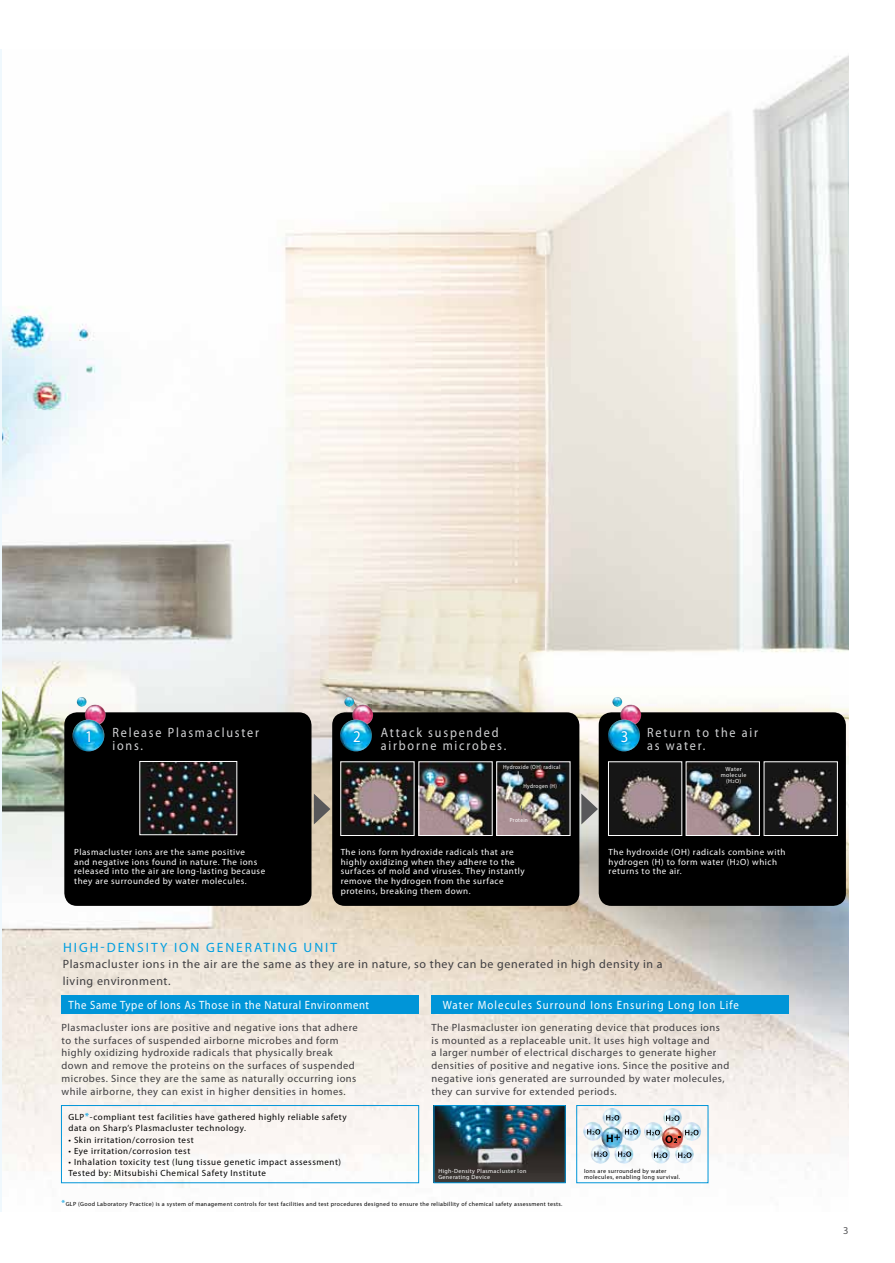
<style>
.page{position:relative;width:895px;height:1263px;background:#fff}
.page>*{position:absolute;margin:0;border:0;box-sizing:border-box;transform-origin:0 0}
.t1{font:16.5px "Myriad Pro";color:#fff;scale:.9 1}
.t2{font:13.5px/13.5px "Myriad Pro";letter-spacing:.15em;color:#d1d2d4;scale:.9 1}
.t3{font:13.5px "Myriad Pro";letter-spacing:.15em;color:#009ee0}
.t4{font:12px/16.5px "Myriad Pro";letter-spacing:.05em;color:#3e3d40}
.t5{font:12px "Myriad Pro";letter-spacing:.06em;color:#fff;scale:.9 1}
.t6{font:12px "Myriad Pro";letter-spacing:.1em;color:#fff;scale:.9 1}
.t7{font:10.5px/12.8px "Myriad Pro";letter-spacing:.05em;color:#3e3d40}
.t8{font:10.5px "Myriad Pro";color:#58585a}
.t9{font:9px/9.8px "Myriad Pro";letter-spacing:.06em;color:#fff}
.t10{font:9px/11.2px "Myriad Pro";letter-spacing:.06em;color:#000}
.t11{font:6px/6px "Myriad Pro";letter-spacing:.06em;color:#000}
.t12{font:6px/6px "Myriad Pro";letter-spacing:.06em;color:#fff}
.t13{font:6px "Myriad Pro";letter-spacing:.06em;color:#fff;scale:.9 1}
.s1{font-size:4.5px}
.s2{font-size:6.75px}
.s3{font-size:10.5px;color:#009ee0}
.s4{font-size:9px;color:#009ee0}
</style>
<div class="page">
<img style="left:2px;top:56px;width:846px;height:1132px">
<div style="left:64px;top:712px;width:247px;height:194px;background:#000;border-radius:13px"></div>
<div style="left:332px;top:712px;width:247px;height:194px;background:#000;border-radius:13px"></div>
<div style="left:599px;top:712px;width:247px;height:194px;background:#000;border-radius:13px"></div>
<svg style="left:314px;top:794px;width:16px;height:30px"></svg>
<svg style="left:581px;top:794px;width:17px;height:30px"></svg>
<div style="left:61px;top:996px;width:358px;height:18px;background:#0095d8"></div>
<div style="left:431px;top:996px;width:358px;height:18px;background:#0095d8"></div>
<div style="left:61px;top:1105px;width:358px;height:78px;border:1px solid #0095d8"></div>
<img style="left:583px;top:1108px;width:56px;height:55px">
<img style="left:644px;top:1108px;width:57px;height:56px">
<svg style="left:666px;top:1115px;width:13px;height:6px"></svg>
<svg style="left:654px;top:1152px;width:13px;height:6px"></svg>
<svg style="left:678px;top:1152px;width:13px;height:6px"></svg>
<svg style="left:646px;top:1130px;width:52px;height:13px"></svg>
<svg style="left:606px;top:1115px;width:13px;height:5px"></svg>
<svg style="left:587px;top:1129px;width:13px;height:5px"></svg>
<svg style="left:594px;top:1151px;width:13px;height:6px"></svg>
<svg style="left:618px;top:1151px;width:13px;height:6px"></svg>
<svg style="left:607px;top:1129px;width:31px;height:13px"></svg>
<img style="left:435px;top:1107px;width:129px;height:74px">
<div style="left:576px;top:1105px;width:132px;height:78px;border:1px solid #0095d8"></div>
<div style="left:433px;top:1105px;width:133px;height:78px;border:1px solid #0095d8"></div>
<img style="left:142px;top:763px;width:93px;height:70px">
<div style="left:140px;top:761px;width:97px;height:74px;border:1px solid #fff"></div>
<img style="left:421px;top:764px;width:69px;height:70px">
<img style="left:498px;top:764px;width:70px;height:70px">
<div style="left:496px;top:762px;width:74px;height:74px;border:1px solid #fff"></div>
<img style="left:343px;top:764px;width:69px;height:70px">
<img style="left:610px;top:764px;width:70px;height:70px">
<div style="left:608px;top:762px;width:74px;height:74px;border:1px solid #fff"></div>
<img style="left:688px;top:764px;width:69px;height:70px">
<div style="left:686px;top:762px;width:73px;height:74px;border:1px solid #fff"></div>
<img style="left:766px;top:764px;width:69px;height:70px">
<img style="left:620px;top:705px;width:21px;height:20px;border-radius:10px">
<svg style="left:612px;top:697px;width:10px;height:10px"></svg>
<img style="left:608px;top:719px;width:32px;height:32px;border-radius:16px">
<img style="left:352px;top:705px;width:21px;height:20px;border-radius:10px">
<svg style="left:344px;top:697px;width:10px;height:10px"></svg>
<img style="left:340px;top:719px;width:32px;height:32px;border-radius:16px">
<img style="left:85px;top:705px;width:21px;height:20px;border-radius:10px">
<svg style="left:77px;top:697px;width:10px;height:10px"></svg>
<img style="left:73px;top:719px;width:31px;height:32px;border-radius:16px">
<svg style="left:85px;top:730px;width:6px;height:14px"></svg>
<svg style="left:351px;top:730px;width:10px;height:14px"></svg>
<svg style="left:619px;top:730px;width:10px;height:14px"></svg>
<hr style="left:0;top:50px;width:2px;height:1161px;background:#eff8fd">
<p class="t2" style="left:112px;top:725px;width:164px">release plasmacluster ions.</p>
<p class="t2" style="left:381px;top:725px;width:141px">attack suspended airborne microbes.</p>
<p class="t2" style="left:647px;top:725px;width:125px">return to the air as water.</p>
<p class="t12" style="left:721px;top:766px;width:27px;text-align:center">Water molecule (H<span class="s1">2</span>o)</p>
<h1 class="t1" style="left:85px;top:727px;width:10px">1</h1>
<h1 class="t1" style="left:353px;top:727px;width:10px">2</h1>
<h1 class="t1" style="left:621px;top:727px;width:10px">3</h1>
<p class="t13" style="left:503px;top:763px;width:65px">Hydroxide (oH) radical</p>
<p class="t13" style="left:523px;top:782px;width:39px">Hydrogen (H)</p>
<p class="t13" style="left:510px;top:816px;width:22px">protein</p>
<p class="t9" style="left:74px;top:847px;width:192px">plasmacluster ions are the same positive<br>and negative ions found in nature. the ions released into the air are long-lasting because they are surrounded by water molecules.</p>
<p class="t9" style="left:341px;top:847px;width:186px">the ions form hydroxide radicals that are highly oxidizing when they adhere to the surfaces of mold and viruses. they instantly remove the hydrogen from the surface proteins, breaking them down.</p>
<p class="t9" style="left:609px;top:847px;width:178px">the hydroxide (oH) radicals combine with hydrogen (H) to form water (H<span class="s2">2</span>o) which returns to the air.</p>
<p class="t3" style="left:63px;top:939px;width:276px">HigH-density ion generating unit</p>
<p class="t4" style="left:63px;top:955px;width:601px">plasmacluster ions in the air are the same as they are in nature, so they can be generated in high density in a living environment.</p>
<p class="t5" style="left:69px;top:997px;width:336px">the same type of ions as those in the natural environment</p>
<p class="t6" style="left:443px;top:997px;width:331px">Water Molecules surround ions ensuring long ion life</p>
<p class="t7" style="left:61px;top:1021px;width:298px">plasmacluster ions are positive and negative ions that adhere to the surfaces of suspended airborne microbes and form highly oxidizing hydroxide radicals that physically break down and remove the proteins on the surfaces of suspended microbes. since they are the same as naturally occurring ions while airborne, they can exist in higher densities in homes.</p>
<p class="t7" style="left:431px;top:1021px;width:300px">the plasmacluster ion generating device that produces ions is mounted as a replaceable unit. it uses high voltage and<br>a larger number of electrical discharges to generate higher densities of positive and negative ions. since the positive and negative ions generated are surrounded by water molecules, they can survive for extended periods.</p>
<p class="t10" style="left:69px;top:1111px;width:280px">glp<span class="s3">*</span>-compliant test facilities have gathered highly reliable safety data on sharp’s plasmacluster technology.</p>
<p class="t10" style="left:69px;top:1134px;width:127px">• skin irritation/corrosion test</p>
<p class="t10" style="left:69px;top:1145px;width:123px">• eye irritation/corrosion test</p>
<p class="t10" style="left:69px;top:1156px;width:274px">• inhalation toxicity test (lung tissue genetic impact assessment) tested by: Mitsubishi chemical safety institute</p>
<p class="t11" style="left:61px;top:1201px;width:502px"><span class="s4">*</span>glp (good laboratory practice) is a system of management controls for test facilities and test procedures designed to ensure the reliabillity of chemical safety assessment tests.</p>
<p class="t12" style="left:438px;top:1168px;width:90px">High-density plasmacluster ion generating device</p>
<p class="t11" style="left:584px;top:1168px;width:97px">ions are surrounded by water molecules, enabling long survival.</p>
<p class="t8" style="left:843px;top:1224px;width:7px">3</p>
</div>
